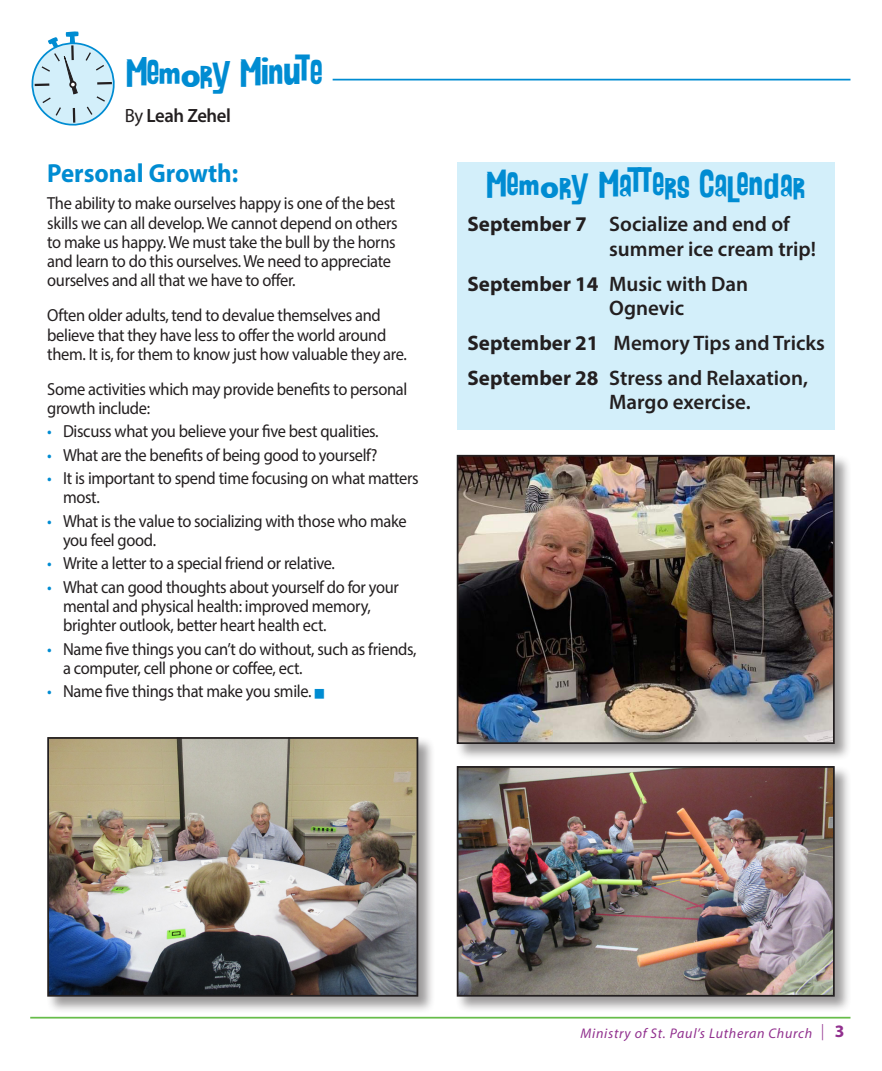
<style>
.page{position:relative;width:882px;height:1071px;background:#fff}
.page>*{position:absolute;margin:0;border:0;box-sizing:border-box;transform-origin:0 0}
.t1{font:33.25px "AHDN";letter-spacing:-.01em;color:#008cd2}
.t2{font:31.5px "AHDN";letter-spacing:.01em;color:#008cd2}
.t3{font:700 26.25px "Myriad Pro";color:#008cd2;scale:.95 1}
.t4{font:600 21px/24.5px "Myriad Pro";color:#231f20}
.t5{font:600 19.25px "Myriad Pro";letter-spacing:-.02em;color:#231f20}
.t6{font:17.5px/19.2px "Myriad Pro";letter-spacing:-.02em;color:#231f20;scale:.94 1}
.t7{font:700 17.5px "Myriad Pro";color:#91308e}
.t8{font:italic 14px "Myriad Pro";letter-spacing:.05em;color:#91308e}
.s1{font-weight:400}
.s2{color:#008cd2}
.s3{font-weight:700}
.s4{font-family:"Gotham";font-weight:300;font-style:normal;font-size:17.5px}
</style>
<div class="page">
<hr style="left:30px;top:1017px;width:821px;height:2px;background:#67bd4a">
<div style="left:66px;top:31px;width:13px;height:6px;border:2px solid #008cd2"></div>
<svg style="left:31px;top:34px;width:84px;height:92px"></svg>
<div style="left:69px;top:81px;width:8px;height:7px;border:2px solid #231f20;border-radius:50%"></div>
<hr style="left:333px;top:79px;width:518px;height:1px;background:#008cd2">
<div style="left:457px;top:163px;width:378px;height:267px;background:#d3effa"></div>
<div style="left:46px;top:736px;width:389px;height:278px;background:#231f20;opacity:.45"></div>
<img style="left:50px;top:740px;width:365px;height:254px">
<div style="left:47px;top:737px;width:371px;height:260px;border:2px solid #231f20"></div>
<div style="left:455px;top:454px;width:397px;height:307px;background:#231f20;opacity:.45"></div>
<img style="left:460px;top:458px;width:372px;height:283px">
<div style="left:457px;top:455px;width:378px;height:289px;border:2px solid #231f20"></div>
<div style="left:455px;top:765px;width:397px;height:249px;background:#231f20;opacity:.45"></div>
<img style="left:460px;top:769px;width:372px;height:225px">
<div style="left:457px;top:766px;width:378px;height:231px;border:2px solid #231f20"></div>
<p class="t1" style="left:126px;top:55px;width:200px">Memory Minute:</p>
<p class="t5" style="left:125px;top:103px;width:108px"><span class="s1">By</span> Leah Zehel</p>
<p class="t3" style="left:47px;top:156px;width:203px">Personal Growth:</p>
<p class="t6" style="left:47px;top:194px;width:374px">The ability to make ourselves happy is one of the best skills we can all develop. We cannot depend on others to make us happy. We must take the bull by the horns and learn to do this ourselves. We need to appreciate ourselves and all that we have to offer.</p>
<p class="t6" style="left:47px;top:306px;width:384px">Often older adults, tend to devalue themselves and believe that they have less to offer the world around them. It is, for them to know just how valuable they are.</p>
<p class="t6" style="left:47px;top:379px;width:385px">Some activities which may provide benefits to personal growth include:</p>
<p class="t6" style="left:47px;top:422px;width:354px"><span class="s2">•</span> Discuss what you believe your five best qualities.</p>
<p class="t6" style="left:47px;top:445px;width:353px"><span class="s2">•</span> What are the benefits of being good to yourself?</p>
<p class="t6" style="left:63px;top:468px;width:380px;text-indent:-16px"><span class="s2">•</span> It is important to spend time focusing on what matters most.</p>
<p class="t6" style="left:63px;top:511px;width:367px;text-indent:-16px"><span class="s2">•</span> What is the value to socializing with those who make you feel good.</p>
<p class="t6" style="left:47px;top:554px;width:308px"><span class="s2">•</span> Write a letter to a special friend or relative.</p>
<p class="t6" style="left:63px;top:577px;width:359px;text-indent:-16px"><span class="s2">•</span> What can good thoughts about yourself do for your mental and physical health: improved memory, brighter outlook, better heart health ect.</p>
<p class="t6" style="left:63px;top:639px;width:378px;text-indent:-16px"><span class="s2">•</span> Name five things you can’t do without, such as friends, a computer, cell phone or coffee, ect.</p>
<p class="t6" style="left:47px;top:681px;width:296px"><span class="s2">•</span> Name five things that make you smile. <span class="s2">■</span></p>
<p class="t2" style="left:486px;top:167px;width:320px">Memory Matters Calendar</p>
<p class="t4" style="left:609px;top:211px;width:208px;text-indent:-142px"><span class="s3">September 7</span> Socialize and end of summer ice cream trip!</p>
<p class="t4" style="left:609px;top:271px;width:141px;text-indent:-142px"><span class="s3">September 14</span> Music with Dan<br>Ognevic</p>
<p class="t4" style="left:467px;top:330px;width:359px"><span class="s3">September 21</span> Memory Tips and Tricks</p>
<p class="t4" style="left:609px;top:365px;width:200px;text-indent:-142px"><span class="s3">September 28</span> Stress and Relaxation,<br>Margo exercise.</p>
<p class="t8" style="left:580px;top:1024px;width:246px">Ministry of St. Paul’s Lutheran Church <span class="s4">|</span></p>
<p class="t7" style="left:835px;top:1020px;width:11px">3</p>
</div>
